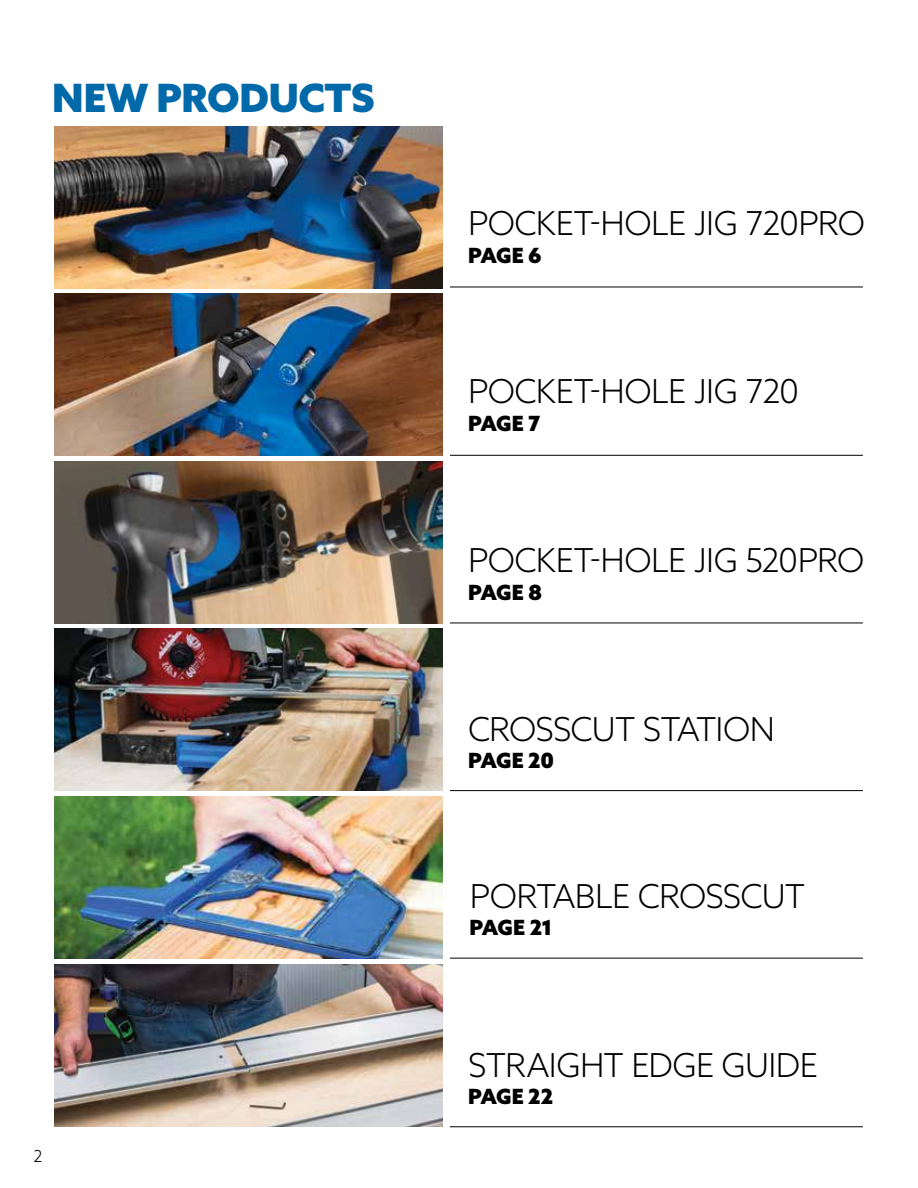
<style>
.page{position:relative;width:918px;height:1188px;background:#fff}
.page>*{position:absolute;margin:0;border:0;box-sizing:border-box;transform-origin:0 0}
.t1{font:900 39px "Azo Sans";letter-spacing:-.005em;color:#0069aa}
.t2{font:300 33px "Azo Sans";letter-spacing:-.02em;color:#000}
.t3{font:900 21px "Azo Sans";letter-spacing:-.045em;color:#000}
.t4{font:300 16.5px "Azo Sans";color:#000101}
</style>
<div class="page">
<hr style="left:450px;top:287px;width:413px;height:1px;background:#000">
<hr style="left:450px;top:455px;width:413px;height:1px;background:#000">
<hr style="left:450px;top:623px;width:413px;height:1px;background:#000">
<hr style="left:450px;top:790px;width:413px;height:1px;background:#000">
<hr style="left:450px;top:958px;width:413px;height:1px;background:#000">
<hr style="left:450px;top:1126px;width:413px;height:1px;background:#000">
<img style="left:54px;top:629px;width:389px;height:162px">
<img style="left:54px;top:964px;width:389px;height:162px">
<img style="left:54px;top:461px;width:389px;height:162px">
<img style="left:54px;top:294px;width:389px;height:162px">
<img style="left:54px;top:126px;width:389px;height:162px">
<img style="left:54px;top:797px;width:389px;height:162px">
<p class="t1" style="left:52px;top:71px;width:324px">NEW PRODUCTS</p>
<p class="t4" style="left:34px;top:1145px;width:11px">2</p>
<p class="t2" style="left:468px;top:202px;width:399px">POCKET-HOLE JIG 720PRO</p>
<p class="t3" style="left:468px;top:241px;width:76px">PAGE 6</p>
<p class="t2" style="left:468px;top:370px;width:333px">POCKET-HOLE JIG 720</p>
<p class="t3" style="left:468px;top:410px;width:74px">PAGE 7</p>
<p class="t2" style="left:468px;top:538px;width:398px">POCKET-HOLE JIG 520PRO</p>
<p class="t3" style="left:468px;top:578px;width:76px">PAGE 8</p>
<p class="t2" style="left:468px;top:707px;width:309px">CROSSCUT STATION</p>
<p class="t3" style="left:468px;top:747px;width:88px">PAGE 20</p>
<p class="t2" style="left:470px;top:874px;width:337px">PORTABLE CROSSCUT</p>
<p class="t3" style="left:470px;top:914px;width:85px">PAGE 21</p>
<p class="t2" style="left:468px;top:1043px;width:351px">STRAIGHT EDGE GUIDE</p>
<p class="t3" style="left:468px;top:1083px;width:87px">PAGE 22</p>
</div>
